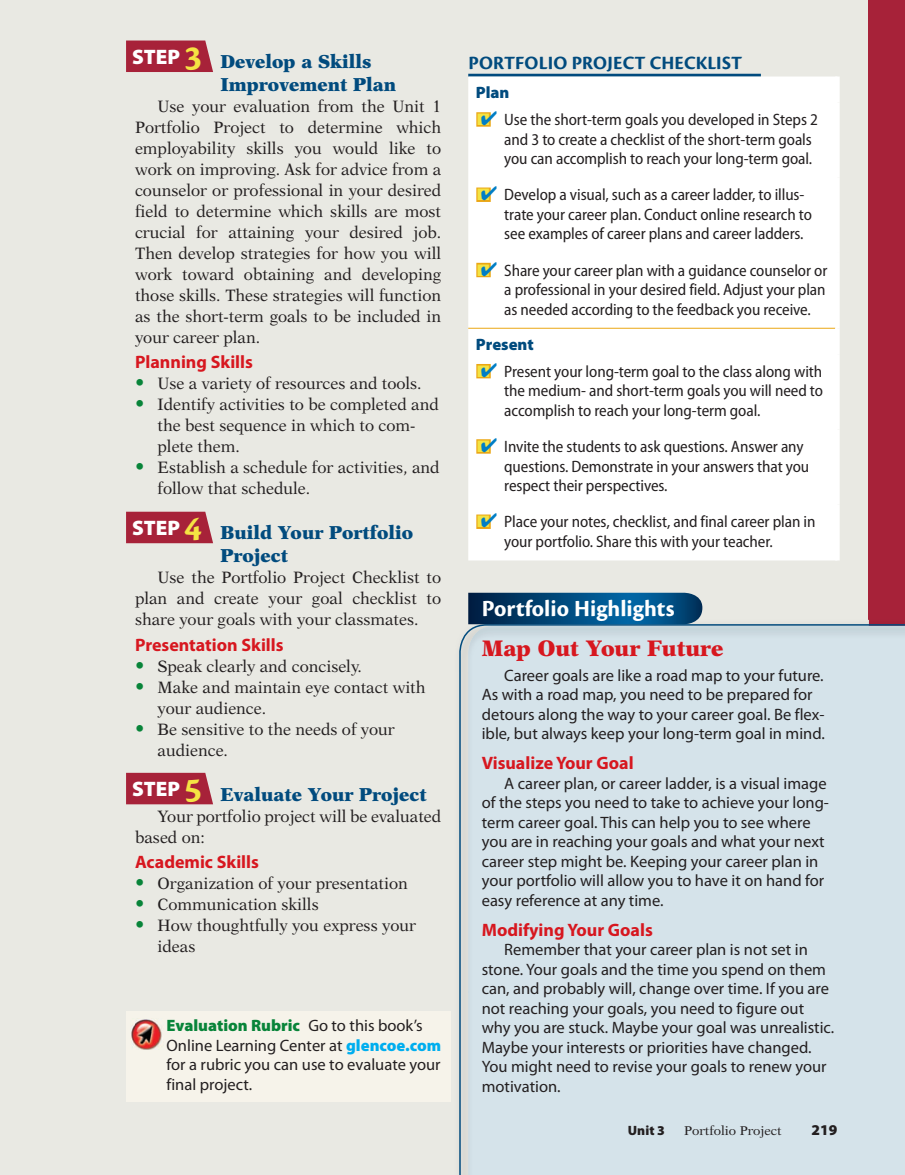
<style>
.page{position:relative;width:905px;height:1175px;background:#fff}
.page>*{position:absolute;margin:0;border:0;box-sizing:border-box;transform-origin:0 0}
.t1{font:700 24px "Cronos Pro";color:#fff}
.t2{font:900 22.5px "New Aster LT Std";color:#d7171f;scale:.96 1}
.t3{font:900 21px "Myriad Pro";color:#fff}
.t4{font:700 19.5px "Cronos Pro";letter-spacing:.005em;color:#014b7e}
.t5{font:900 18.75px/22.5px "New Aster LT Std";color:#014b7e;scale:.96 1}
.t6{font:700 18px "Myriad Pro";color:#d7171f}
.t7{font:16.5px/21px "New Aster LT Std";color:#231f20;scale:.96 1}
.t8{font:16.5px/19.5px "Myriad Pro";color:#231f20}
.t9{font:semi-condensed 16.5px/19.5px "Myriad Pro";letter-spacing:-.005em;color:#231f20}
.t10{font:900 16.5px "Myriad Pro";color:#014b7e}
.t11{font:900 15px "Myriad Pro";color:#231f20}
.t12{font:900 13.5px "Myriad Pro";color:#231f20}
.t13{font:12.75px "New Aster LT Std";color:#231f20}
.s1{font-family:"Cronos Pro";font-weight:700;font-size:36px;color:#f4e343}
.s2{font-weight:700;font-size:19.5px;color:#088439}
.s3{font-weight:900;color:#088439}
.s4{font-weight:900;color:#00aeef}
.s5{color:#eba714}
.s6{color:#007ec5}
</style>
<div class="page">
<div style="left:0;top:0;width:904px;height:1174px;background:#e9e9e3"></div>
<div style="left:126px;top:1011px;width:324px;height:90px;background:#f6f3ea"></div>
<div style="left:868px;top:0;width:36px;height:1174px;background:#a72239"></div>
<div style="left:459px;top:624px;width:445px;height:550px;background:#d5e3ea"></div>
<svg style="left:468px;top:592px;width:234px;height:32px;background:#094d7d"></svg>
<hr style="left:468px;top:74px;width:292px;height:3px;background:#014b7e">
<img style="left:131px;top:1024px;width:31px;height:25px">
<img style="left:135px;top:1019px;width:27px;height:12px">
<div style="left:468px;top:76px;width:367px;height:484px;background:#fff"></div>
<hr style="left:835px;top:76px;width:4px;height:26px;background:#fff">
<hr style="left:835px;top:102px;width:4px;height:76px;background:#fff">
<hr style="left:835px;top:178px;width:4px;height:75px;background:#fff">
<hr style="left:835px;top:253px;width:4px;height:75px;background:#fff">
<hr style="left:835px;top:354px;width:4px;height:75px;background:#fff">
<hr style="left:835px;top:429px;width:4px;height:75px;background:#fff">
<hr style="left:835px;top:504px;width:4px;height:56px;background:#fff">
<hr style="left:468px;top:328px;width:367px;height:1px;background:#eba714">
<hr style="left:835px;top:328px;width:4px;height:26px;background:#fff">
<svg style="left:126px;top:40px;width:87px;height:32px;background:#aa2d43"></svg>
<div style="left:126px;top:512px;width:87px;height:31px;background:#a72239"></div>
<svg style="left:126px;top:772px;width:87px;height:32px;background:#ab2f44"></svg>
<p class="t3" style="left:132px;top:49px;width:71px">STEP <span class="s1">3</span></p>
<p class="t5" style="left:220px;top:52px;width:184px">Develop a Skills<br>Improvement Plan</p>
<p class="t7" style="left:135px;top:97px;width:320px;text-align:justify;text-indent:23px">Use your evaluation from the Unit 1<br>Portfolio Project to determine which employability skills you would like to work on improving. Ask for advice from a counselor or professional in your desired field to determine which skills are most crucial for attaining your desired job.<br>Then develop strategies for how you will work toward obtaining and developing those skills. These strategies will function as the short-term goals to be included in your career plan.</p>
<p class="t6" style="left:135px;top:355px;width:119px">Planning Skills</p>
<p class="t7" style="left:135px;top:374px;width:300px"><span class="s2">•</span> Use a variety of resources and tools.</p>
<p class="t7" style="left:158px;top:395px;width:294px;text-indent:-22px"><span class="s2">•</span> Identify activities to be completed and the best sequence in which to com&shy;plete them.</p>
<p class="t7" style="left:158px;top:458px;width:295px;text-indent:-22px"><span class="s2">•</span> Establish a schedule for activities, and follow that schedule.</p>
<p class="t5" style="left:220px;top:523px;width:202px">Build Your Portfolio<br>Project</p>
<p class="t7" style="left:135px;top:568px;width:320px;text-align:justify;text-indent:23px">Use the Portfolio Project Checklist to plan and create your goal checklist to share your goals with your classmates.</p>
<p class="t6" style="left:135px;top:637px;width:150px">Presentation Skills</p>
<p class="t7" style="left:135px;top:656px;width:238px"><span class="s2">•</span> Speak clearly and concisely.</p>
<p class="t7" style="left:158px;top:677px;width:281px;text-indent:-22px"><span class="s2">•</span> Make and maintain eye contact with your audience.</p>
<p class="t7" style="left:158px;top:719px;width:248px;text-indent:-22px"><span class="s2">•</span> Be sensitive to the needs of your audience.</p>
<p class="t5" style="left:220px;top:784px;width:216px">Evaluate Your Project</p>
<p class="t7" style="left:135px;top:806px;width:320px;text-indent:23px">Your portfolio project will be evaluated based on:</p>
<p class="t6" style="left:135px;top:855px;width:125px">Academic Skills</p>
<p class="t7" style="left:135px;top:874px;width:286px"><span class="s2">•</span> Organization of your presentation</p>
<p class="t7" style="left:135px;top:895px;width:193px"><span class="s2">•</span> Communication skills</p>
<p class="t7" style="left:158px;top:916px;width:270px;text-indent:-22px"><span class="s2">•</span> How thoughtfully you express your ideas</p>
<p class="t3" style="left:132px;top:520px;width:71px">STEP <span class="s1">4</span></p>
<p class="t3" style="left:132px;top:781px;width:71px">STEP <span class="s1">5</span></p>
<p class="t8" style="left:166px;top:1017px;width:276px"><span class="s3">Evaluation Rubric</span> Go to this book’s<br>Online Learning Center at <span class="s4">glencoe.com </span>for a rubric you can use to evaluate your final project.</p>
<p class="t4" style="left:468px;top:56px;width:275px">PORTFOLIO PROJECT CHECKLIST</p>
<p class="t10" style="left:476px;top:86px;width:35px">Plan</p>
<p class="t9" style="left:504px;top:111px;width:315px;text-indent:-27px"><span class="s5">■</span><span class="s6">✔</span> Use the short-term goals you developed in Steps 2 and 3 to create a checklist of the short-term goals you can accomplish to reach your long-term goal.</p>
<p class="t9" style="left:504px;top:186px;width:309px;text-indent:-27px"><span class="s5">■</span><span class="s6">✔</span> Develop a visual, such as a career ladder, to illus&shy;trate your career plan. Conduct online research to see examples of career plans and career ladders.</p>
<p class="t9" style="left:504px;top:262px;width:324px;text-align:justify;text-indent:-27px"><span class="s5">■</span><span class="s6">✔</span> Share your career plan with a guidance counselor or a professional in your desired field. Adjust your plan as needed according to the feedback you receive.</p>
<p class="t10" style="left:475px;top:338px;width:60px">Present</p>
<p class="t9" style="left:504px;top:363px;width:320px;text-align:justify;text-indent:-27px"><span class="s5">■</span><span class="s6">✔</span> Present your long-term goal to the class along with the medium- and short-term goals you will need to accomplish to reach your long-term goal.</p>
<p class="t9" style="left:504px;top:438px;width:306px;text-indent:-27px"><span class="s5">■</span><span class="s6">✔</span> Invite the students to ask questions. Answer any questions. Demonstrate in your answers that you respect their perspectives.</p>
<p class="t9" style="left:504px;top:513px;width:313px;text-indent:-27px"><span class="s5">■</span><span class="s6">✔</span> Place your notes, checklist, and final career plan in your portfolio. Share this with your teacher.</p>
<p class="t1" style="left:482px;top:599px;width:194px">Portfolio Highlights</p>
<p class="t2" style="left:482px;top:639px;width:253px">Map Out Your Future</p>
<p class="t8" style="left:481px;top:666px;width:345px;text-indent:23px">Career goals are like a road map to your future.<br>As with a road map, you need to be prepared for detours along the way to your career goal. Be flex&shy;ible, but always keep your long-term goal in mind.</p>
<p class="t6" style="left:482px;top:756px;width:153px">Visualize Your Goal</p>
<p class="t8" style="left:481px;top:774px;width:349px;text-indent:23px">A career plan, or career ladder, is a visual image of the steps you need to take to achieve your long&shy;term career goal. This can help you to see where you are in reaching your goals and what your next career step might be. Keeping your career plan in your portfolio will allow you to have it on hand for easy reference at any time.</p>
<p class="t6" style="left:482px;top:922px;width:173px">Modifying Your Goals</p>
<p class="t8" style="left:481px;top:941px;width:354px;text-indent:23px">Remember that your career plan is not set in stone. Your goals and the time you spend on them can, and probably will, change over time. If you are not reaching your goals, you need to figure out why you are stuck. Maybe your goal was unrealistic.<br>Maybe your interests or priorities have changed.<br>You might need to revise your goals to renew your motivation.</p>
<p class="t12" style="left:628px;top:1124px;width:39px">Unit 3</p>
<p class="t13" style="left:684px;top:1124px;width:99px">Portfolio Project</p>
<p class="t11" style="left:811px;top:1123px;width:27px">219</p>
</div>
